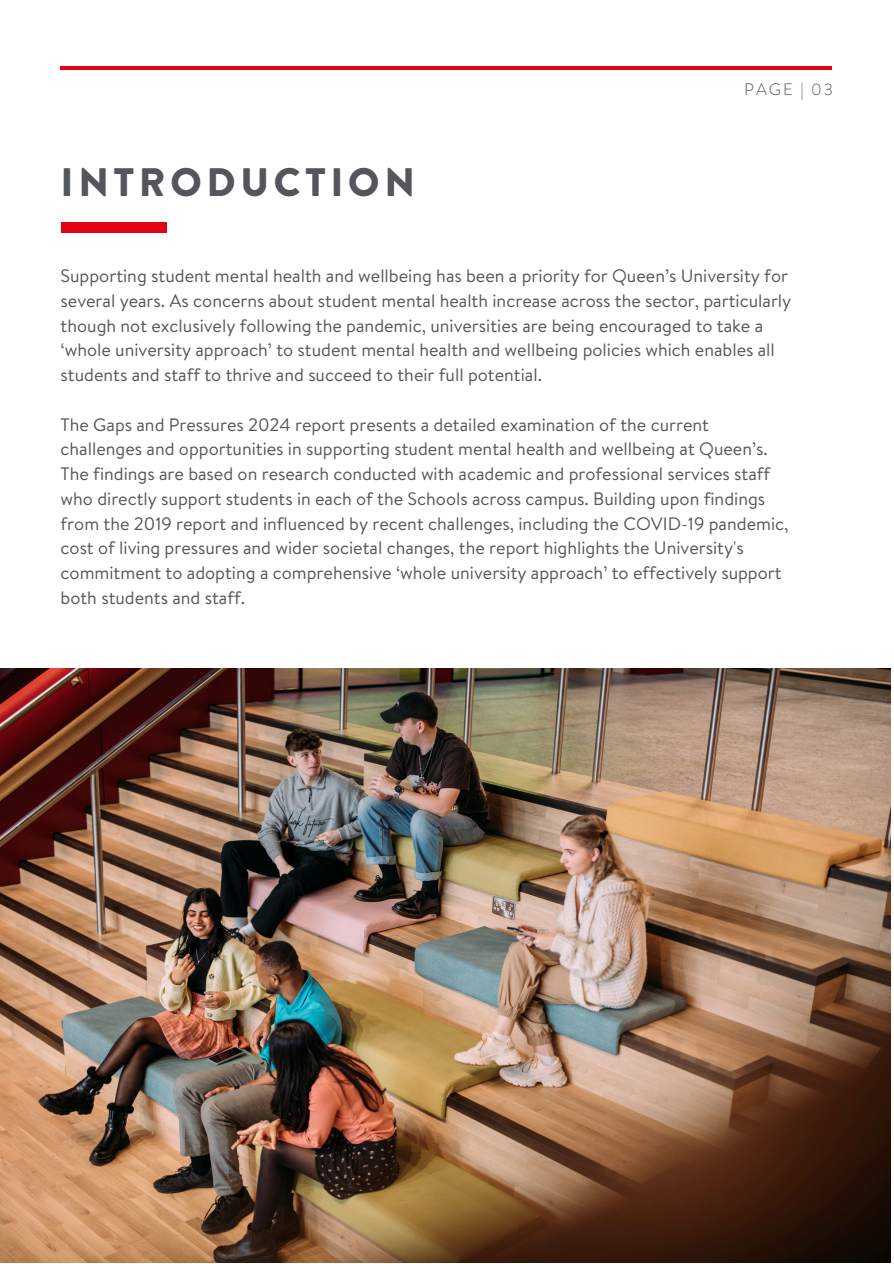
<style>
.page{position:relative;width:894px;height:1264px;background:#fff}
.page>*{position:absolute;margin:0;border:0;box-sizing:border-box;transform-origin:0 0}
.t1{font:900 39.75px "Brandon Grotesque";letter-spacing:.12em;color:#53565a}
.t2{font:18px/24.8px "Brandon Text";color:#53565a}
.t3{font:300 16.5px "Brandon Grotesque";letter-spacing:.12em;color:#545454}
</style>
<div class="page">
<hr style="left:61px;top:66px;width:770px;height:4px;background:#e20413">
<div style="left:61px;top:222px;width:105px;height:10px;background:#e20413"></div>
<img style="left:0;top:668px;width:890px;height:594px">
<p class="t1" style="left:61px;top:154px;width:356px">INTRODUCTION</p>
<h2 class="t3" style="left:744px;top:78px;width:90px">PAGE | 03</h2>
<h1 class="t2" style="left:61px;top:263px;width:732px">Supporting student mental health and wellbeing has been a priority for Queen’s University for several years. As concerns about student mental health increase across the sector, particularly though not exclusively following the pandemic, universities are being encouraged to take a ‘whole university approach’ to student mental health and wellbeing policies which enables all students and staff to thrive and succeed to their full potential.</h1>
<p class="t2" style="left:61px;top:411px;width:729px">The Gaps and Pressures 2024 report presents a detailed examination of the current challenges and opportunities in supporting student mental health and wellbeing at Queen’s.<br>The findings are based on research conducted with academic and professional services staff who directly support students in each of the Schools across campus. Building upon findings from the 2019 report and influenced by recent challenges, including the COVID-19 pandemic, cost of living pressures and wider societal changes, the report highlights the University's commitment to adopting a comprehensive ‘whole university approach’ to effectively support both students and staff.</p>
</div>
